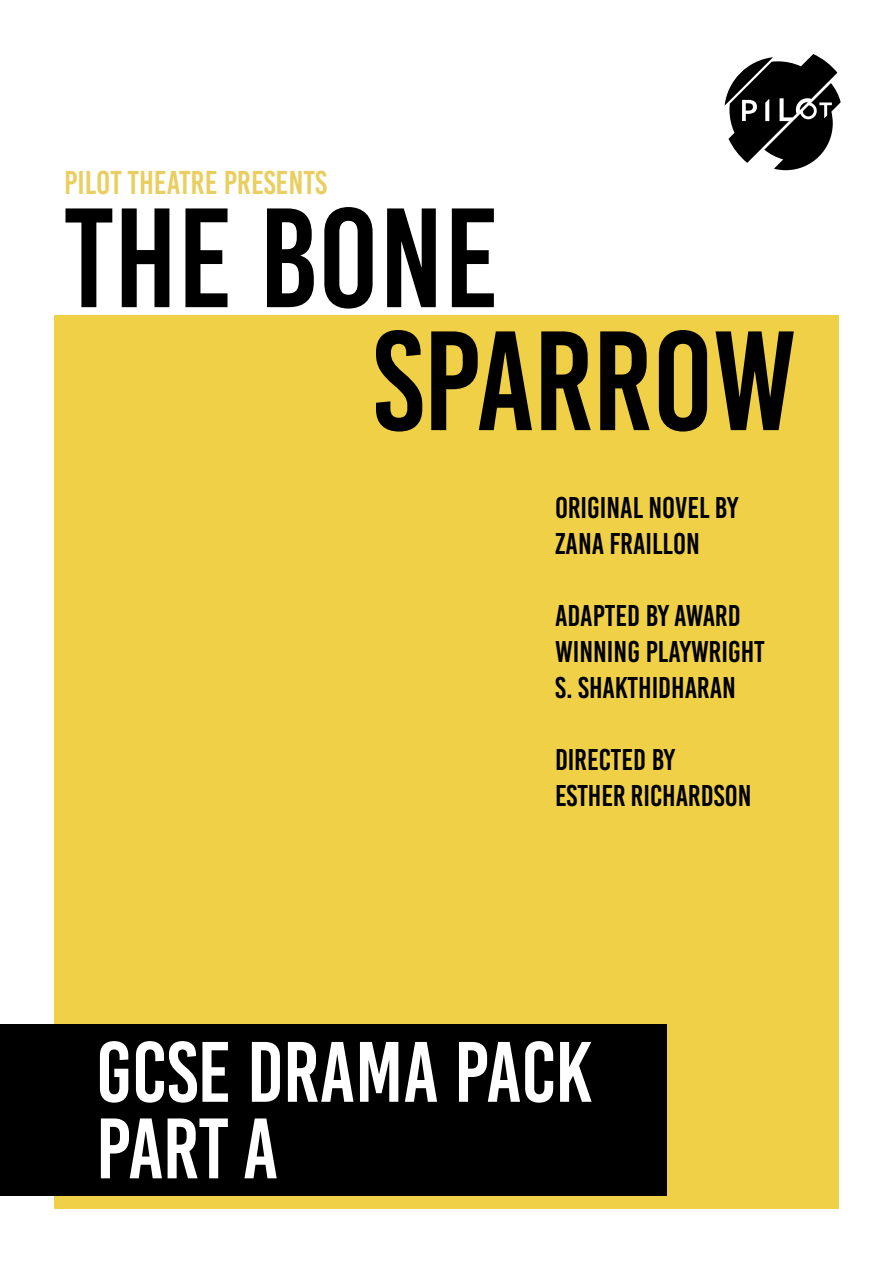
<style>
.page{position:relative;width:893px;height:1263px;background:#fff}
.page>*{position:absolute;margin:0;border:0;box-sizing:border-box;transform-origin:0 0}
.t1{font:141px/123px "Bebas Kai";color:#000}
.t2{font:85.5px/76.5px "Bebas Kai";color:#fff}
.t3{font:33px "Bebas Kai";color:#e9cf61}
.t4{font:30px/36px "Bebas Kai";color:#000}
</style>
<div class="page">
<div style="left:54px;top:315px;width:785px;height:894px;background:#efd047"></div>
<div style="left:0;top:1024px;width:666px;height:171px;background:#000"></div>
<svg style="left:725px;top:54px;width:116px;height:116px"></svg>
<p class="t3" style="left:64px;top:165px;width:264px">PILOT THEATRE PRESENTS</p>
<h1 class="t1" style="left:373px;top:198px;width:425px;text-indent:-309px">THE BONE<br>SPARROW</h1>
<p class="t4" style="left:555px;top:489px;width:185px">ORIGINAL NOVEL BY<br>ZANA FRAILLON</p>
<p class="t4" style="left:555px;top:597px;width:211px">ADAPTED BY AWARD<br>WINNING PLAYWRIGHT<br>S. SHAKTHIDHARAN</p>
<p class="t4" style="left:555px;top:741px;width:198px">DIRECTED BY<br>ESTHER RICHARDSON</p>
<h2 class="t2" style="left:96px;top:1034px;width:498px">GCSE DRAMA PACK<br>PART A</h2>
</div>
